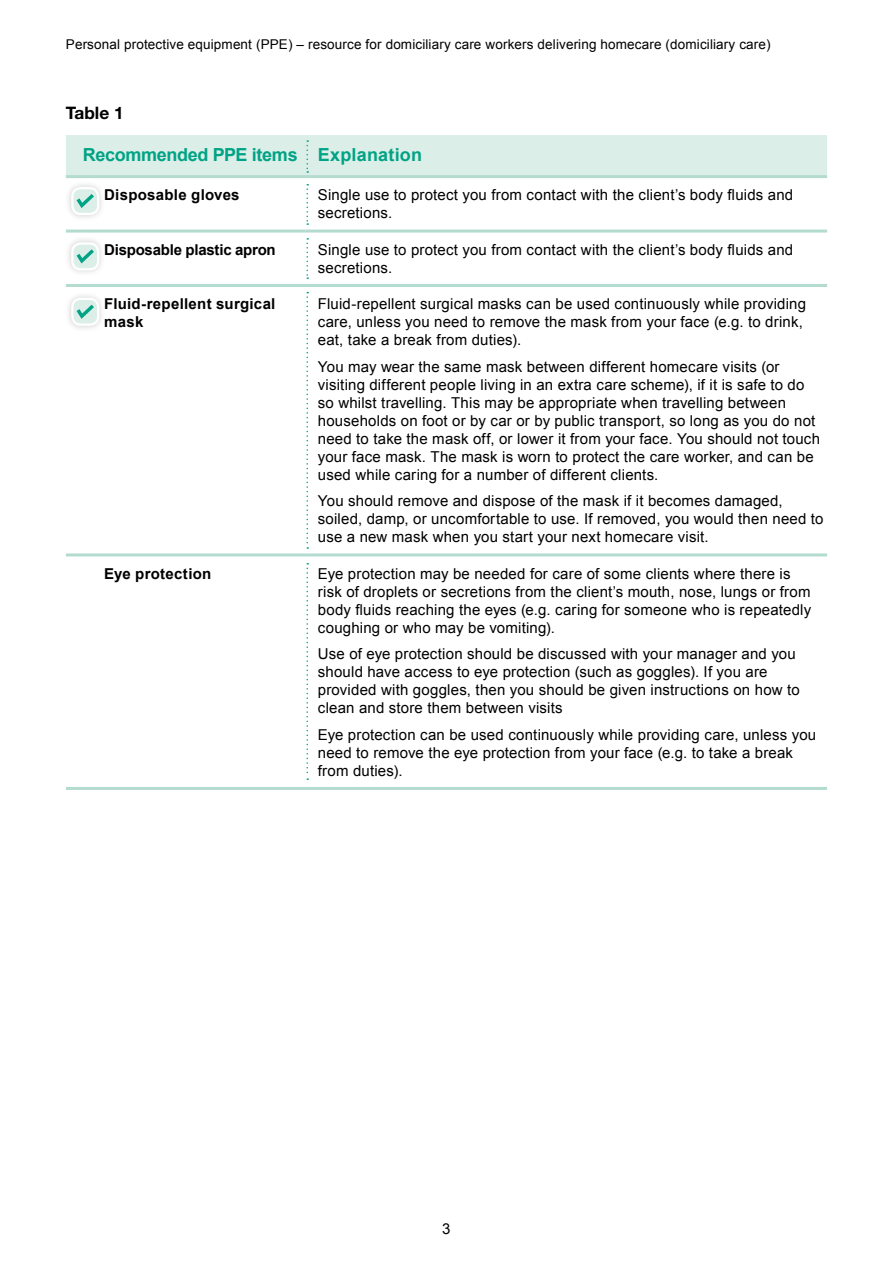
<style>
.page{position:relative;width:893px;height:1263px;background:#fff}
.page>*{position:absolute;margin:0;border:0;box-sizing:border-box;transform-origin:0 0}
.t1{font:700 18px "Arial";letter-spacing:-.015em;color:#00a385}
.t2{font:700 17.25px "Helvetica Neue LT Std";color:#000}
.t3{font:15px/18px "Arial";letter-spacing:.015em;color:#000}
.t4{font:700 15px/18px "Arial";letter-spacing:.015em;color:#000}
.t5{font:700 15px "Arial";letter-spacing:-.015em;color:#000}
.t6{font:13.5px "Arial";letter-spacing:.01em;color:#000}
</style>
<div class="page">
<hr style="left:66px;top:175px;width:239px;height:3px;background:#b4dbcf">
<hr style="left:305px;top:175px;width:522px;height:3px;background:#b4dbcf">
<hr style="left:66px;top:230px;width:239px;height:3px;background:#b4dbcf">
<hr style="left:305px;top:230px;width:522px;height:3px;background:#b4dbcf">
<hr style="left:66px;top:284px;width:239px;height:3px;background:#b4dbcf">
<hr style="left:305px;top:284px;width:522px;height:3px;background:#b4dbcf">
<hr style="left:66px;top:553px;width:239px;height:3px;background:#b4dbcf">
<hr style="left:305px;top:553px;width:522px;height:3px;background:#b4dbcf">
<hr style="left:66px;top:787px;width:239px;height:3px;background:#b4dbcf">
<hr style="left:305px;top:787px;width:522px;height:3px;background:#b4dbcf">
<div style="left:66px;top:135px;width:761px;height:40px;background:#dceee8"></div>
<svg style="left:306px;top:184px;width:2px;height:41px"></svg>
<svg style="left:306px;top:238px;width:2px;height:41px"></svg>
<svg style="left:306px;top:563px;width:2px;height:217px"></svg>
<svg style="left:306px;top:292px;width:2px;height:257px"></svg>
<div style="left:64px;top:180px;width:42px;height:42px;background:#000;opacity:.2"></div>
<svg style="left:72px;top:188px;width:26px;height:26px"></svg>
<div style="left:71px;top:187px;width:28px;height:28px;border:2px solid #fff;border-radius:8px"></div>
<svg style="left:73px;top:190px;width:25px;height:21px"></svg>
<div style="left:64px;top:235px;width:42px;height:43px;background:#000;opacity:.2"></div>
<svg style="left:72px;top:243px;width:26px;height:26px"></svg>
<div style="left:71px;top:242px;width:28px;height:28px;border:2px solid #fff;border-radius:8px"></div>
<svg style="left:73px;top:246px;width:25px;height:20px"></svg>
<div style="left:64px;top:290px;width:42px;height:43px;background:#000;opacity:.2"></div>
<svg style="left:72px;top:299px;width:26px;height:26px"></svg>
<div style="left:71px;top:298px;width:28px;height:28px;border:2px solid #fff;border-radius:8px"></div>
<svg style="left:73px;top:301px;width:25px;height:20px"></svg>
<p class="t6" style="left:66px;top:36px;width:706px">Personal protective equipment (PPE) – resource for domiciliary care workers delivering homecare (domiciliary care)</p>
<p class="t2" style="left:66px;top:102px;width:59px">Table 1</p>
<p class="t1" style="left:83px;top:143px;width:341px">Recommended PPE items Explanation</p>
<p class="t4" style="left:104px;top:187px;width:137px">Disposable gloves</p>
<p class="t3" style="left:318px;top:186px;width:477px">Single use to protect you from contact with the client’s body fluids and secretions.</p>
<p class="t5" style="left:104px;top:240px;width:173px">Disposable plastic apron</p>
<p class="t3" style="left:318px;top:241px;width:477px">Single use to protect you from contact with the client’s body fluids and secretions.</p>
<p class="t4" style="left:104px;top:295px;width:173px">Fluid-repellent surgical mask</p>
<p class="t3" style="left:318px;top:295px;width:490px">Fluid-repellent surgical masks can be used continuously while providing care, unless you need to remove the mask from your face (e.g. to drink, eat, take a break from duties).</p>
<p class="t3" style="left:318px;top:358px;width:504px">You may wear the same mask between different homecare visits (or visiting different people living in an extra care scheme), if it is safe to do so whilst travelling. This may be appropriate when travelling between households on foot or by car or by public transport, so long as you do not need to take the mask off, or lower it from your face. You should not touch your face mask. The mask is worn to protect the care worker, and can be used while caring for a number of different clients.</p>
<p class="t3" style="left:318px;top:492px;width:507px">You should remove and dispose of the mask if it becomes damaged, soiled, damp, or uncomfortable to use. If removed, you would then need to use a new mask when you start your next homecare visit.</p>
<p class="t4" style="left:104px;top:565px;width:109px">Eye protection</p>
<p class="t3" style="left:318px;top:564px;width:495px">Eye protection may be needed for care of some clients where there is risk of droplets or secretions from the client’s mouth, nose, lungs or from body fluids reaching the eyes (e.g. caring for someone who is repeatedly coughing or who may be vomiting).</p>
<p class="t3" style="left:318px;top:645px;width:483px">Use of eye protection should be discussed with your manager and you should have access to eye protection (such as goggles). If you are provided with goggles, then you should be given instructions on how to clean and store them between visits</p>
<p class="t3" style="left:318px;top:725px;width:500px">Eye protection can be used continuously while providing care, unless you need to remove the eye protection from your face (e.g. to take a break from duties).</p>
<p class="t3" style="left:442px;top:1220px;width:10px">3</p>
</div>
